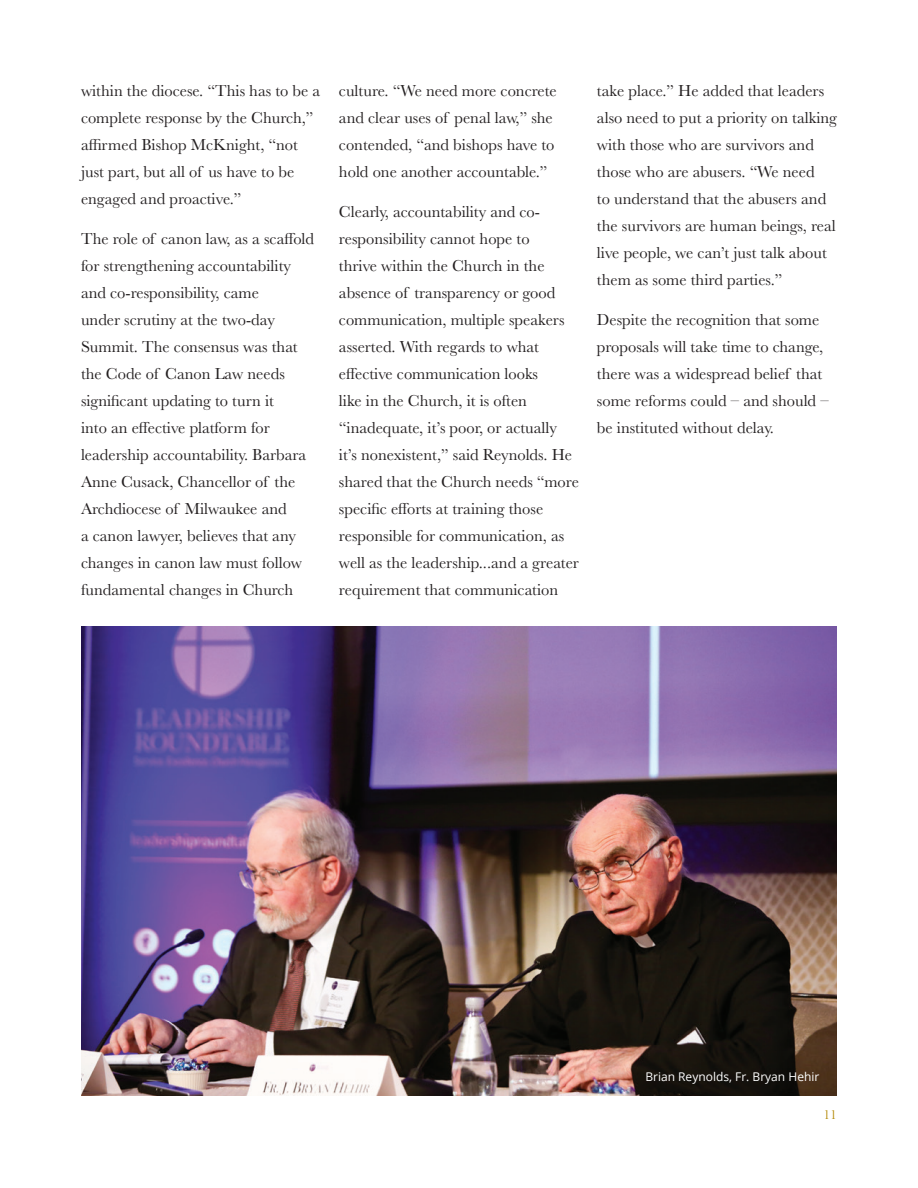
<style>
.page{position:relative;width:918px;height:1188px;background:#fff}
.page>*{position:absolute;margin:0;border:0;box-sizing:border-box;transform-origin:0 0}
.t1{font:16.5px/27px "Baskerville";color:#231f20}
.t2{font:13.5px "Baskerville";color:#b38805}
.t3{font:12px "Open Sans";color:#fff}
</style>
<div class="page">
<img style="left:81px;top:626px;width:756px;height:469px">
<p class="t1" style="left:81px;top:77px;width:241px">within the diocese. “This has to be a complete response by the Church,” affirmed Bishop McKnight, “not just part, but all of us have to be engaged and proactive.”</p>
<p class="t1" style="left:81px;top:226px;width:235px">The role of canon law, as a scaffold for strengthening accountability and co-responsibility, came<br>under scrutiny at the two-day<br>Summit. The consensus was that the Code of Canon Law needs significant updating to turn it<br>into an effective platform for leadership accountability. Barbara<br>Anne Cusack, Chancellor of the<br>Archdiocese of Milwaukee and<br>a canon lawyer, believes that any changes in canon law must follow fundamental changes in Church</p>
<p class="t1" style="left:339px;top:77px;width:219px">culture. “We need more concrete and clear uses of penal law,” she contended, “and bishops have to hold one another accountable.”</p>
<p class="t1" style="left:339px;top:199px;width:242px">Clearly, accountability and co&shy;responsibility cannot hope to<br>thrive within the Church in the absence of transparency or good communication, multiple speakers asserted. With regards to what effective communication looks<br>like in the Church, it is often “inadequate, it’s poor, or actually it’s nonexistent,” said Reynolds. He shared that the Church needs “more specific efforts at training those responsible for communication, as well as the leadership...and a greater requirement that communication</p>
<p class="t1" style="left:597px;top:77px;width:242px">take place.” He added that leaders also need to put a priority on talking with those who are survivors and those who are abusers. “We need<br>to understand that the abusers and the survivors are human beings, real live people, we can’t just talk about them as some third parties.”</p>
<p class="t1" style="left:597px;top:306px;width:233px">Despite the recognition that some proposals will take time to change, there was a widespread belief that some reforms could – and should – be instituted without delay.</p>
<p class="t3" style="left:645px;top:1068px;width:176px">Brian Reynolds, Fr. Bryan Hehir</p>
<p class="t2" style="left:824px;top:1106px;width:15px">11</p>
</div>
